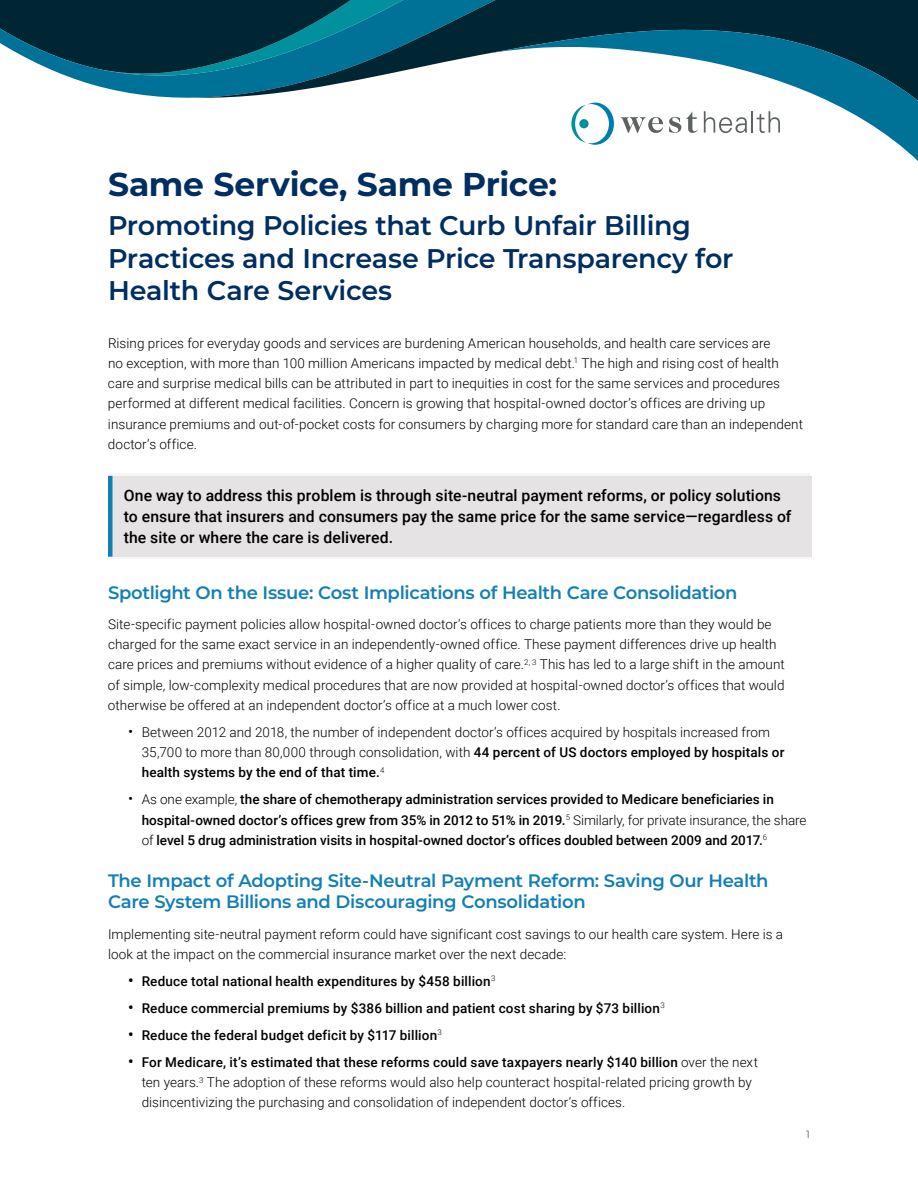
<style>
.page{position:relative;width:918px;height:1188px;background:#fff}
.page>*{position:absolute;margin:0;border:0;box-sizing:border-box;transform-origin:0 0}
.t1{font:700 33px "Montserrat";letter-spacing:-.01em;color:#002e61}
.t2{font:600 27px/32.4px "Montserrat";letter-spacing:-.01em;color:#002e61}
.t3{font:600 18px/21.6px "Montserrat";letter-spacing:-.02em;color:#127fb3}
.t4{font:500 15.75px/21px "Roboto";letter-spacing:.005em;color:#000}
.t5{font:300 13.5px/20.2px "Roboto";letter-spacing:.005em;color:#000}
.t6{font:500 13.5px/20.2px "Roboto";letter-spacing:.005em;color:#000}
.t7{font:10.5px "Montserrat";color:#616264}
.s1{font-size:15.75px}
.s2{font-weight:500}
.s3{font-weight:300;font-size:15.75px}
.s4{font-weight:300}
.s5{font-weight:500;font-size:15.75px}
</style>
<div class="page">
<svg style="left:0;top:0;width:193px;height:98px;fill:#002633"></svg>
<svg style="left:193px;top:0;width:725px;height:98px;background:#215d6f"></svg>
<svg style="left:479px;top:21px;width:439px;height:140px"></svg>
<svg style="left:621px;top:117px;width:42px;height:16px"></svg>
<svg style="left:669px;top:111px;width:29px;height:22px"></svg>
<svg style="left:704px;top:111px;width:76px;height:22px"></svg>
<svg style="left:571px;top:103px;width:43px;height:42px"></svg>
<div style="left:579px;top:119px;width:10px;height:9px;background:#00919e;border-radius:50%"></div>
<div style="left:108px;top:474px;width:702px;height:85px;background:#f6f6f6"></div>
<div style="left:110px;top:476px;width:702px;height:81px;background:#e5e3e3"></div>
<hr style="left:108px;top:476px;width:4px;height:81px;background:#127fb3">
<h1 class="t1" style="left:108px;top:161px;width:451px">Same Service, Same Price:</h1>
<h2 class="t2" style="left:108px;top:209px;width:627px">Promoting Policies that Curb Unfair Billing<br>Practices and Increase Price Transparency for<br>Health Care Services</h2>
<p class="t5" style="left:108px;top:332px;width:697px">Rising prices for everyday goods and services are burdening American households, and health care services are<br>no exception, with more than 100 million Americans impacted by medical debt.<sup>1</sup> The high and rising cost of health care and surprise medical bills can be attributed in part to inequities in cost for the same services and procedures performed at different medical facilities. Concern is growing that hospital-owned doctor’s offices are driving up insurance premiums and out-of-pocket costs for consumers by charging more for standard care than an independent doctor’s office.</p>
<p class="t4" style="left:124px;top:484px;width:669px">One way to address this problem is through site-neutral payment reforms, or policy solutions to ensure that insurers and consumers pay the same price for the same service—regardless of the site or where the care is delivered.</p>
<h3 class="t3" style="left:108px;top:581px;width:631px">Spotlight On the Issue: Cost Implications of Health Care Consolidation</h3>
<p class="t5" style="left:108px;top:613px;width:678px">Site-specific payment policies allow hospital-owned doctor’s offices to charge patients more than they would be charged for the same exact service in an independently-owned office. These payment differences drive up health care prices and premiums without evidence of a higher quality of care.<sup>2,</sup> <sup>3</sup> This has led to a large shift in the amount of simple, low-complexity medical procedures that are now provided at hospital-owned doctor’s offices that would otherwise be offered at an independent doctor’s office at a much lower cost.</p>
<p class="t5" style="left:142px;top:721px;width:644px;text-indent:-14px"><span class="s1">•</span> Between 2012 and 2018, the number of independent doctor’s offices acquired by hospitals increased from<br>35,700 to more than 80,000 through consolidation, with <span class="s2">44 percent of US doctors employed by hospitals or health systems by the end of that time.</span><sup>4</sup></p>
<p class="t6" style="left:142px;top:789px;width:666px;text-indent:-13px"><span class="s3">•</span> <span class="s4">As one example,</span> the share of chemotherapy administration services provided to Medicare beneficiaries in hospital-owned doctor’s offices grew from 35% in 2012 to 51% in 2019.<sup>5</sup> <span class="s4">Similarly, for private insurance, the share of</span> level 5 drug administration visits in hospital-owned doctor’s offices doubled between 2009 and 2017.<sup>6</sup></p>
<h3 class="t3" style="left:108px;top:869px;width:662px">The Impact of Adopting Site-Neutral Payment Reform: Saving Our Health<br>Care System Billions and Discouraging Consolidation</h3>
<p class="t5" style="left:108px;top:923px;width:677px">Implementing site-neutral payment reform could have significant cost savings to our health care system. Here is a look at the impact on the commercial insurance market over the next decade:</p>
<p class="t6" style="left:128px;top:970px;width:369px"><span class="s1">•</span> Reduce total national health expenditures by $458 billion<sup>3</sup></p>
<p class="t6" style="left:128px;top:997px;width:538px"><span class="s1">•</span> Reduce commercial premiums by $386 billion and patient cost sharing by $73 billion<sup>3</sup></p>
<p class="t6" style="left:128px;top:1024px;width:315px"><span class="s1">•</span> Reduce the federal budget deficit by $117 billion<sup>3</sup></p>
<p class="t5" style="left:142px;top:1051px;width:618px;text-indent:-14px"><span class="s5">•</span> <span class="s2">For Medicare, it’s estimated that these reforms could save taxpayers nearly $140 billion</span> over the next ten years.<sup>3</sup> The adoption of these reforms would also help counteract hospital-related pricing growth by disincentivizing the purchasing and consolidation of independent doctor’s offices.</p>
<p class="t7" style="left:806px;top:1127px;width:5px">1</p>
</div>
